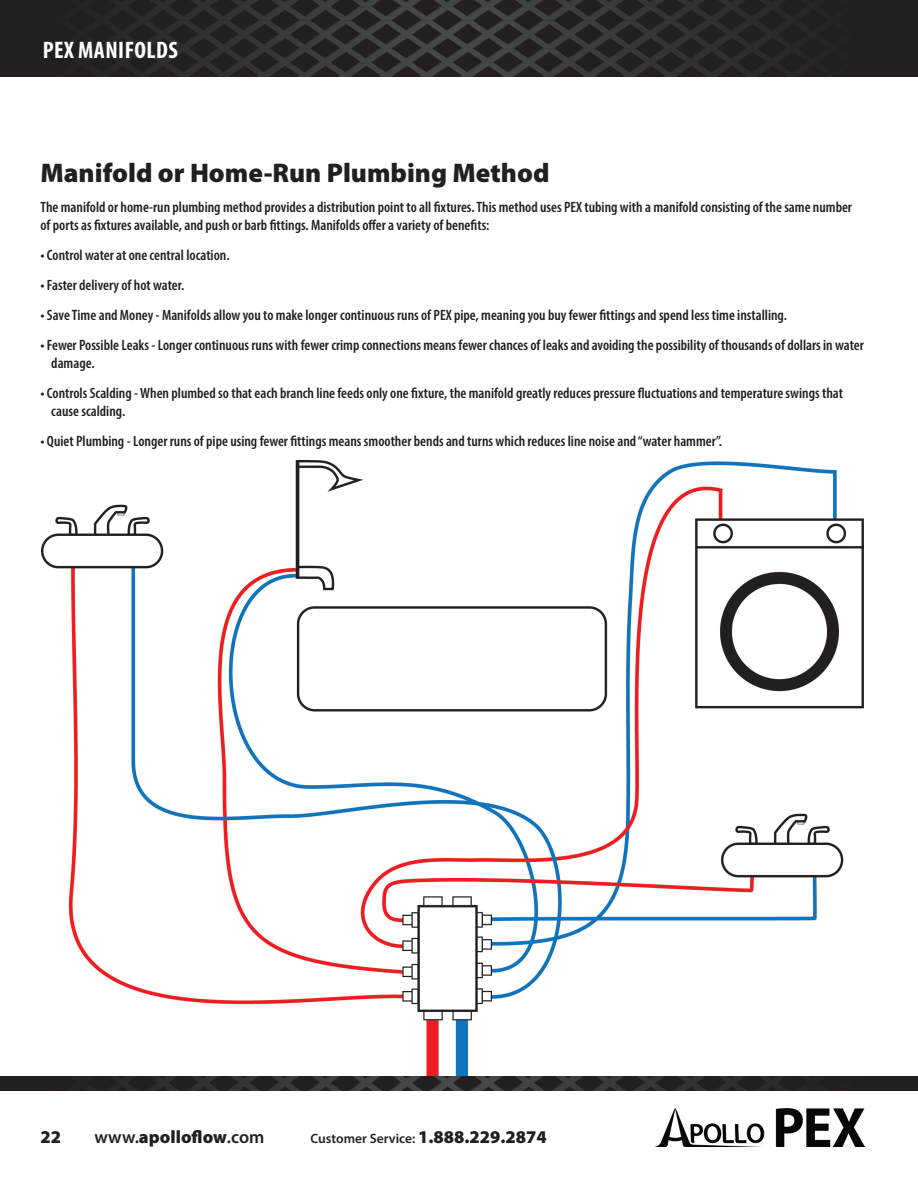
<style>
.page{position:relative;width:918px;height:1188px;background:#fff}
.page>*{position:absolute;margin:0;border:0;box-sizing:border-box;transform-origin:0 0}
.t1{font:900 27px "Myriad Pro";color:#231f20}
.t2{font:700 condensed 24px "Myriad Pro";letter-spacing:.02em;color:#fff}
.t3{font:900 18px "Myriad Pro";color:#231f20}
.t4{font:600 condensed 15px/18px "Myriad Pro";color:#231f20}
.t5{font:600 13.5px "Myriad Pro";color:#231f20}
.s1{font-weight:600}
.s2{font-weight:900;font-size:18px}
</style>
<div class="page">
<img style="left:41px;top:461px;width:823px;height:616px">
<img style="left:0;top:0;width:918px;height:76px">
<img style="left:657px;top:1109px;width:207px;height:37px">
<img style="left:0;top:1077px;width:918px;height:13px">
<p class="t2" style="left:43px;top:35px;width:137px">PEX MANIFOLDS</p>
<p class="t1" style="left:40px;top:155px;width:510px">Manifold or Home-Run Plumbing Method</p>
<p class="t4" style="left:40px;top:198px;width:813px">The manifold or home-run plumbing method provides a distribution point to all fixtures. This method uses PEX tubing with a manifold consisting of the same number of ports as fixtures available, and push or barb fittings. Manifolds offer a variety of benefits:</p>
<p class="t4" style="left:40px;top:246px;width:191px">• Control water at one central location.</p>
<p class="t4" style="left:40px;top:276px;width:145px">• Faster delivery of hot water.</p>
<p class="t4" style="left:40px;top:306px;width:748px">• Save Time and Money - Manifolds allow you to make longer continuous runs of PEX pipe, meaning you buy fewer fittings and spend less time installing.</p>
<p class="t4" style="left:51px;top:336px;width:814px;text-indent:-11px">• Fewer Possible Leaks - Longer continuous runs with fewer crimp connections means fewer chances of leaks and avoiding the possibility of thousands of dollars in water damage.</p>
<p class="t4" style="left:51px;top:384px;width:793px;text-indent:-11px">• Controls Scalding - When plumbed so that each branch line feeds only one fixture, the manifold greatly reduces pressure fluctuations and temperature swings that cause scalding.</p>
<p class="t4" style="left:40px;top:432px;width:683px">• Quiet Plumbing - Longer runs of pipe using fewer fittings means smoother bends and turns which reduces line noise and “water hammer”.</p>
<p class="t3" style="left:40px;top:1125px;width:22px">22</p>
<p class="t3" style="left:94px;top:1125px;width:172px"><span class="s1">www.</span>apolloflow<span class="s1">.com</span></p>
<p class="t5" style="left:310px;top:1129px;width:238px">Customer Service: <span class="s2">1.888.229.2874</span></p>
</div>
